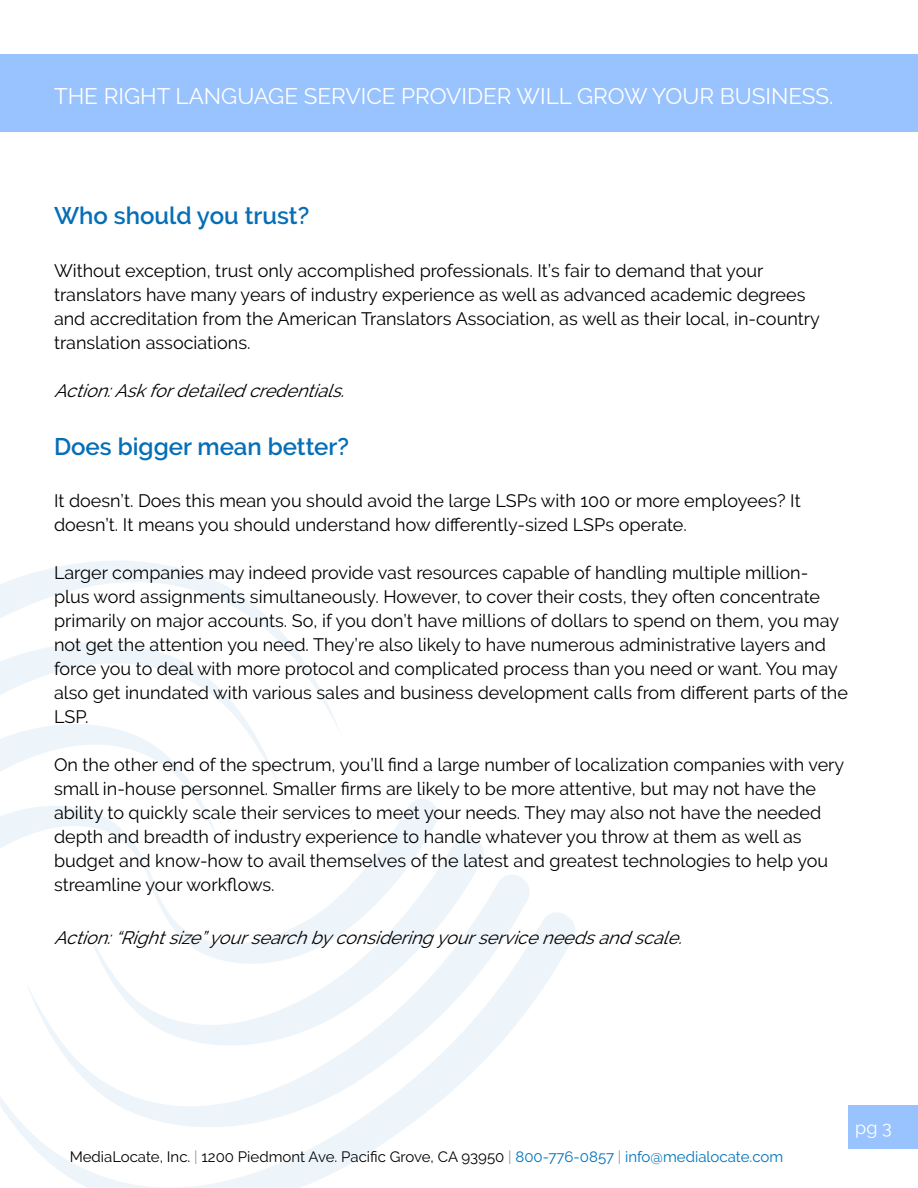
<style>
.page{position:relative;width:918px;height:1188px;background:#fff}
.page>*{position:absolute;margin:0;border:0;box-sizing:border-box;transform-origin:0 0}
.t1{font:600 24px "Raleway";color:#056eb7}
.t2{font:22.5px "Raleway";color:#fff}
.t3{font:18px/24px "Raleway";color:#000}
.t4{font:italic 18px "Raleway";color:#000}
.t5{font:18px "Raleway";color:#fff}
.t6{font:15px "Raleway";color:#000}
.s1{color:#a2958b}
.s2{color:#0073bb}
</style>
<div class="page">
<div style="left:0;top:54px;width:918px;height:77px;background:#99c3fe"></div>
<div style="left:848px;top:1105px;width:70px;height:43px;background:#99c3fe"></div>
<svg style="left:0;top:561px;width:339px;height:169px"></svg>
<svg style="left:0;top:629px;width:281px;height:156px"></svg>
<svg style="left:0;top:714px;width:220px;height:82px"></svg>
<svg style="left:0;top:806px;width:126px;height:42px"></svg>
<svg style="left:0;top:912px;width:575px;height:276px"></svg>
<svg style="left:25px;top:875px;width:506px;height:265px"></svg>
<svg style="left:86px;top:834px;width:400px;height:222px"></svg>
<svg style="left:146px;top:796px;width:294px;height:175px"></svg>
<p class="t2" style="left:54px;top:83px;width:781px">THE RIGHT LANGUAGE SERVICE PROVIDER WILL GROW YOUR BUSINESS.</p>
<h1 class="t1" style="left:54px;top:202px;width:257px">Who should you trust?</h1>
<p class="t3" style="left:54px;top:259px;width:767px">Without exception, trust only accomplished professionals. It’s fair to demand that your translators have many years of industry experience as well as advanced academic degrees and accreditation from the American Translators Association, as well as their local, in-country translation associations.</p>
<p class="t4" style="left:54px;top:380px;width:299px">Action:Askfordetailedcredentials.</p>
<h1 class="t1" style="left:54px;top:432px;width:297px">Does bigger mean better?</h1>
<p class="t3" style="left:54px;top:489px;width:748px">It doesn’t. Does this mean you should avoid the large LSPs with 100 or more employees? It doesn’t. It means you should understand how differently-sized LSPs operate.</p>
<p class="t3" style="left:54px;top:561px;width:795px">Larger companies may indeed provide vast resources capable of handling multiple million&shy;plus word assignments simultaneously. However, to cover their costs, they often concentrate primarily on major accounts. So, if you don’t have millions of dollars to spend on them, you may not get the attention you need. They’re also likely to have numerous administrative layers and force you to deal with more protocol and complicated process than you need or want. You may also get inundated with various sales and business development calls from different parts of the LSP.</p>
<p class="t3" style="left:54px;top:753px;width:792px">On the other end of the spectrum, you’ll find a large number of localization companies with very small in-house personnel. Smaller firms are likely to be more attentive, but may not have the ability to quickly scale their services to meet your needs. They may also not have the needed depth and breadth of industry experience to handle whatever you throw at them as well as budget and know-how to avail themselves of the latest and greatest technologies to help you streamline your workflows.</p>
<p class="t4" style="left:54px;top:927px;width:637px">Action:“Rightsize”yoursearchbyconsideringyourserviceneedsandscale.</p>
<p class="t6" style="left:70px;top:1149px;width:715px">MediaLocate, Inc. <span class="s1">|</span> 1200 Piedmont Ave. Pacific Grove, CA 93950 <span class="s1">|</span> <span class="s2">800-776-0857</span> <span class="s1">|</span> <span class="s2">info@medialocate.com</span></p>
<p class="t5" style="left:855px;top:1117px;width:38px">pg 3</p>
</div>
